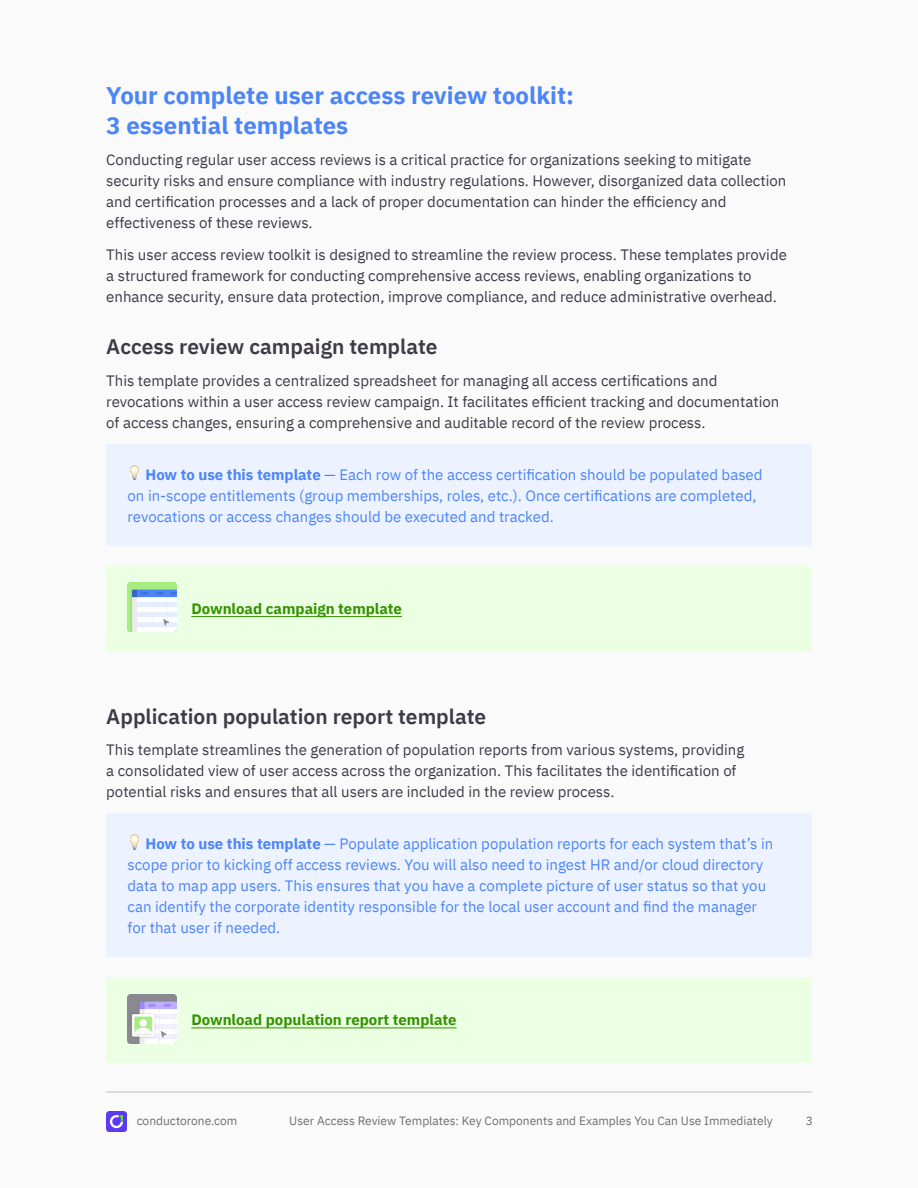
<style>
.page{position:relative;width:918px;height:1188px;background:#fff}
.page>*{position:absolute;margin:0;border:0;box-sizing:border-box;transform-origin:0 0}
.t1{font:700 24px/30px "IBM Plex Sans";color:#4c85f6}
.t2{font:600 21px "IBM Plex Sans";color:#3e3a46}
.t3{font:15px/21px "IBM Plex Sans";color:#3e3a46}
.t4{font:15px/21px "IBM Plex Sans";color:#4c85f6}
.t5{font:700 15px "IBM Plex Sans";color:#349200}
.t6{font:12px "IBM Plex Sans";color:#6f6f71}
.s1{font-weight:700}
</style>
<div class="page">
<hr style="left:106px;top:1092px;width:706px;height:1px;background:#bdbdc0">
<img style="left:106px;top:1111px;width:21px;height:21px">
<div style="left:106px;top:444px;width:706px;height:101px;background:#ecf2ff"></div>
<img style="left:130px;top:466px;width:9px;height:14px">
<div style="left:106px;top:566px;width:706px;height:85px;background:#ebffe3"></div>
<hr style="left:191px;top:616px;width:211px;height:1px;background:#349200">
<div style="left:106px;top:814px;width:706px;height:143px;background:#ecf2ff"></div>
<img style="left:130px;top:835px;width:9px;height:14px">
<div style="left:106px;top:978px;width:706px;height:85px;background:#ebffe3"></div>
<hr style="left:191px;top:1028px;width:75px;height:1px;background:#349200">
<hr style="left:266px;top:1028px;width:191px;height:1px;background:#349200">
<img style="left:128px;top:582px;width:49px;height:49px">
<img style="left:128px;top:995px;width:49px;height:49px">
<h1 class="t1" style="left:106px;top:78px;width:469px">Your complete user access review toolkit:<br>3 essential templates</h1>
<p class="t3" style="left:106px;top:148px;width:682px">Conducting regular user access reviews is a critical practice for organizations seeking to mitigate security risks and ensure compliance with industry regulations. However, disorganized data collection and certification processes and a lack of proper documentation can hinder the efficiency and effectiveness of these reviews.</p>
<p class="t3" style="left:106px;top:243px;width:682px">This user access review toolkit is designed to streamline the review process. These templates provide a structured framework for conducting comprehensive access reviews, enabling organizations to enhance security, ensure data protection, improve compliance, and reduce administrative overhead.</p>
<h2 class="t2" style="left:106px;top:330px;width:333px">Access review campaign template</h2>
<p class="t3" style="left:106px;top:369px;width:675px">This template provides a centralized spreadsheet for managing all access certifications and revocations within a user access review campaign. It facilitates efficient tracking and documentation of access changes, ensuring a comprehensive and auditable record of the review process.</p>
<p class="t4" style="left:128px;top:463px;width:637px;text-indent:18px"><span class="s1">How to use this template</span> — Each row of the access certification should be populated based on in-scope entitlements (group memberships, roles, etc.). Once certifications are completed, revocations or access changes should be executed and tracked.</p>
<p class="t5" style="left:191px;top:596px;width:212px">Download campaign template</p>
<h2 class="t2" style="left:106px;top:700px;width:381px">Application population report template</h2>
<p class="t3" style="left:106px;top:738px;width:640px">This template streamlines the generation of population reports from various systems, providing a consolidated view of user access across the organization. This facilitates the identification of potential risks and ensures that all users are included in the review process.</p>
<p class="t4" style="left:128px;top:832px;width:647px;text-indent:18px"><span class="s1">How to use this template</span> — Populate application population reports for each system that’s in scope prior to kicking off access reviews. You will also need to ingest HR and/or cloud directory data to map app users. This ensures that you have a complete picture of user status so that you can identify the corporate identity responsible for the local user account and find the manager for that user if needed.</p>
<p class="t5" style="left:191px;top:1008px;width:267px">Download population report template</p>
<p class="t6" style="left:137px;top:1112px;width:102px">conductorone.com</p>
<p class="t6" style="left:289px;top:1112px;width:485px">User Access Review Templates: Key Components and Examples You Can Use Immediately</p>
<p class="t6" style="left:806px;top:1112px;width:9px">3</p>
</div>
